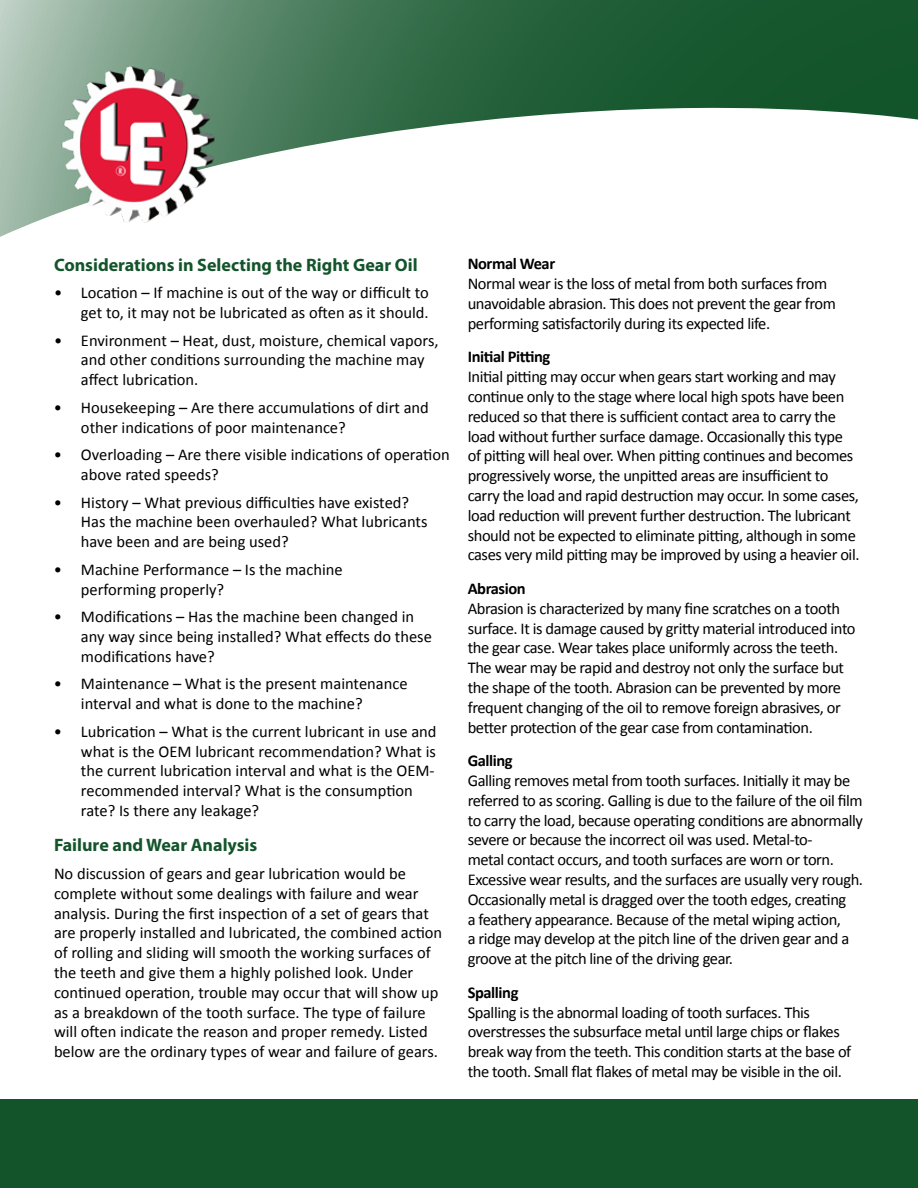
<style>
.page{position:relative;width:918px;height:1188px;background:#fff}
.page>*{position:absolute;margin:0;border:0;box-sizing:border-box;transform-origin:0 0}
.t1{font:700 18px "Myriad Pro";color:#13542b}
.t2{font:16.5px/19.8px "Calibri";letter-spacing:-.025em;color:#000}
.t3{font:16.5px/19.8px "Calibri";color:#000}
.t4{font:700 16.5px "Calibri";letter-spacing:-.025em;color:#000}
</style>
<div class="page">
<div style="left:0;top:1099px;width:918px;height:89px;background:#13542b"></div>
<svg style="left:0;top:0;width:918px;height:237px"></svg>
<img style="left:41px;top:61px;width:180px;height:176px">
<p class="t1" style="left:54px;top:253px;width:365px">Considerations in Selecting the Right Gear Oil</p>
<p class="t3" style="left:54px;top:283px;width:376px;text-align:right">• Location – If machine is out of the way or difficult to get to, it may not be lubricated as often as it should.</p>
<p class="t3" style="left:81px;top:330px;width:359px;text-indent:-27px">• Environment – Heat, dust, moisture, chemical vapors, and other conditions surrounding the machine may affect lubrication.</p>
<p class="t3" style="left:81px;top:397px;width:349px;text-indent:-27px">• Housekeeping – Are there accumulations of dirt and other indications of poor maintenance?</p>
<p class="t3" style="left:81px;top:445px;width:370px;text-indent:-27px">• Overloading – Are there visible indications of operation above rated speeds?</p>
<p class="t3" style="left:81px;top:492px;width:348px;text-indent:-27px">• History – What previous difficulties have existed?<br>Has the machine been overhauled? What lubricants have been and are being used?</p>
<p class="t3" style="left:81px;top:560px;width:263px;text-indent:-27px">• Machine Performance – Is the machine performing properly?</p>
<p class="t3" style="left:81px;top:607px;width:353px;text-indent:-27px">• Modifications – Has the machine been changed in any way since being installed? What effects do these modifications have?</p>
<p class="t3" style="left:81px;top:674px;width:328px;text-indent:-27px">• Maintenance – What is the present maintenance interval and what is done to the machine?</p>
<p class="t3" style="left:81px;top:722px;width:357px;text-indent:-27px">• Lubrication – What is the current lubricant in use and what is the OEM lubricant recommendation? What is the current lubrication interval and what is the OEM&shy;recommended interval? What is the consumption rate? Is there any leakage?</p>
<p class="t1" style="left:54px;top:834px;width:205px">Failure and Wear Analysis</p>
<p class="t3" style="left:54px;top:864px;width:390px">No discussion of gears and gear lubrication would be complete without some dealings with failure and wear analysis. During the first inspection of a set of gears that are properly installed and lubricated, the combined action of rolling and sliding will smooth the working surfaces of the teeth and give them a highly polished look. Under continued operation, trouble may occur that will show up as a breakdown of the tooth surface. The type of failure will often indicate the reason and proper remedy. Listed below are the ordinary types of wear and failure of gears.</p>
<p class="t4" style="left:468px;top:253px;width:89px">Normal Wear</p>
<p class="t2" style="left:468px;top:274px;width:370px">Normal wear is the loss of metal from both surfaces from unavoidable abrasion. This does not prevent the gear from performing satisfactorily during its expected life.</p>
<p class="t4" style="left:468px;top:346px;width:84px">Initial Pitting</p>
<p class="t2" style="left:468px;top:367px;width:393px">Initial pitting may occur when gears start working and may continue only to the stage where local high spots have been reduced so that there is sufficient contact area to carry the load without further surface damage. Occasionally this type of pitting will heal over. When pitting continues and becomes progressively worse, the unpitted areas are insufficient to carry the load and rapid destruction may occur. In some cases, load reduction will prevent further destruction. The lubricant should not be expected to eliminate pitting, although in some cases very mild pitting may be improved by using a heavier oil.</p>
<p class="t4" style="left:468px;top:578px;width:60px">Abrasion</p>
<p class="t2" style="left:468px;top:599px;width:389px">Abrasion is characterized by many fine scratches on a tooth surface. It is damage caused by gritty material introduced into the gear case. Wear takes place uniformly across the teeth.<br>The wear may be rapid and destroy not only the surface but the shape of the tooth. Abrasion can be prevented by more frequent changing of the oil to remove foreign abrasives, or better protection of the gear case from contamination.</p>
<p class="t4" style="left:468px;top:750px;width:47px">Galling</p>
<p class="t2" style="left:468px;top:771px;width:397px">Galling removes metal from tooth surfaces. Initially it may be referred to as scoring. Galling is due to the failure of the oil film to carry the load, because operating conditions are abnormally severe or because the incorrect oil was used. Metal-to-<br>metal contact occurs, and tooth surfaces are worn or torn.<br>Excessive wear results, and the surfaces are usually very rough.<br>Occasionally metal is dragged over the tooth edges, creating<br>a feathery appearance. Because of the metal wiping action,<br>a ridge may develop at the pitch line of the driven gear and a groove at the pitch line of the driving gear.</p>
<p class="t4" style="left:468px;top:982px;width:52px">Spalling</p>
<p class="t2" style="left:468px;top:1002px;width:385px">Spalling is the abnormal loading of tooth surfaces. This overstresses the subsurface metal until large chips or flakes break way from the teeth. This condition starts at the base of the tooth. Small flat flakes of metal may be visible in the oil.</p>
</div>
